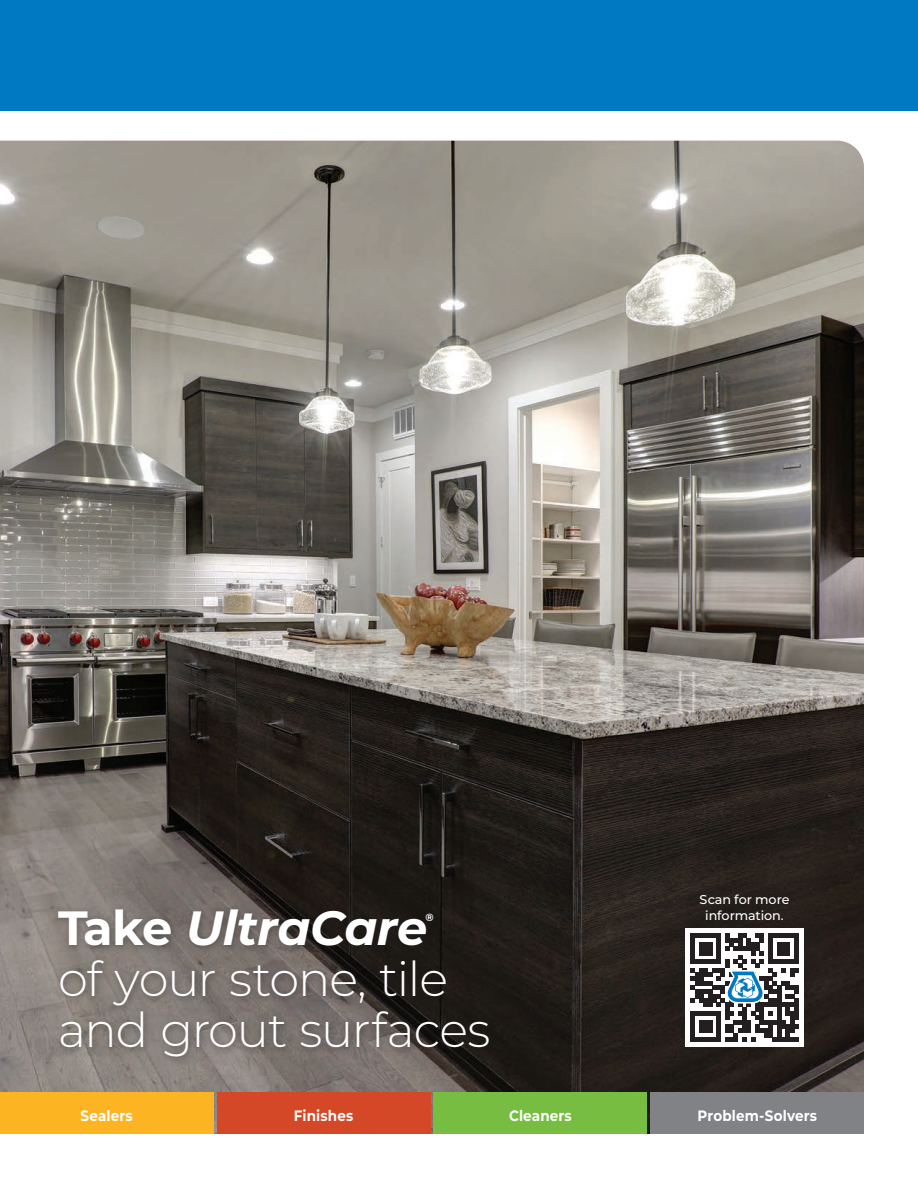
<style>
.page{position:relative;width:918px;height:1188px;background:#fff}
.page>*{position:absolute;margin:0;border:0;box-sizing:border-box;transform-origin:0 0}
.t1{font:300 48px/51px "Montserrat";letter-spacing:-.025em;color:#fff}
.t2{font:italic 700 48px "Montserrat";letter-spacing:-.01em;color:#fff}
.t3{font:700 15px "Montserrat";letter-spacing:.015em;color:#fff;scale:.9 1}
.t4{font:500 12.75px/15.3px "Montserrat";letter-spacing:-.005em;color:#fff;text-align:center}
.t5{font:700 10.5px "Montserrat";color:#fff}
.s1{font-style:normal}
</style>
<div class="page">
<div style="left:0;top:0;width:918px;height:110px;background:#0079c2"></div>
<img style="left:0;top:141px;width:864px;height:993px">
<div style="left:52px;top:904px;width:444px;height:161px;background:#231f20;opacity:.35"></div>
<div style="left:695px;top:890px;width:102px;height:38px;background:#231f20"></div>
<div style="left:0;top:1093px;width:213px;height:41px;background:#fcb423"></div>
<div style="left:217px;top:1093px;width:213px;height:41px;background:#d44727"></div>
<div style="left:434px;top:1093px;width:213px;height:41px;background:#76bd42"></div>
<div style="left:651px;top:1093px;width:213px;height:41px;background:#808285"></div>
<div style="left:685px;top:928px;width:119px;height:119px;background:#fff"></div>
<svg style="left:691px;top:934px;width:108px;height:108px"></svg>
<h1 class="t2" style="left:58px;top:893px;width:371px"><span class="s1">Take</span> UltraCare</h1>
<p class="t5" style="left:426px;top:910px;width:10px">®</p>
<h1 class="t1" style="left:58px;top:952px;width:434px">of your stone, tile and grout surfaces</h1>
<p class="t4" style="left:700px;top:892px;width:91px">Scan for more information.</p>
<p class="t3" style="left:81px;top:1104px;width:59px">Sealers</p>
<p class="t3" style="left:294px;top:1104px;width:68px">Finishes</p>
<p class="t3" style="left:509px;top:1104px;width:71px">Cleaners</p>
<p class="t3" style="left:698px;top:1104px;width:134px">Problem-Solvers</p>
</div>
